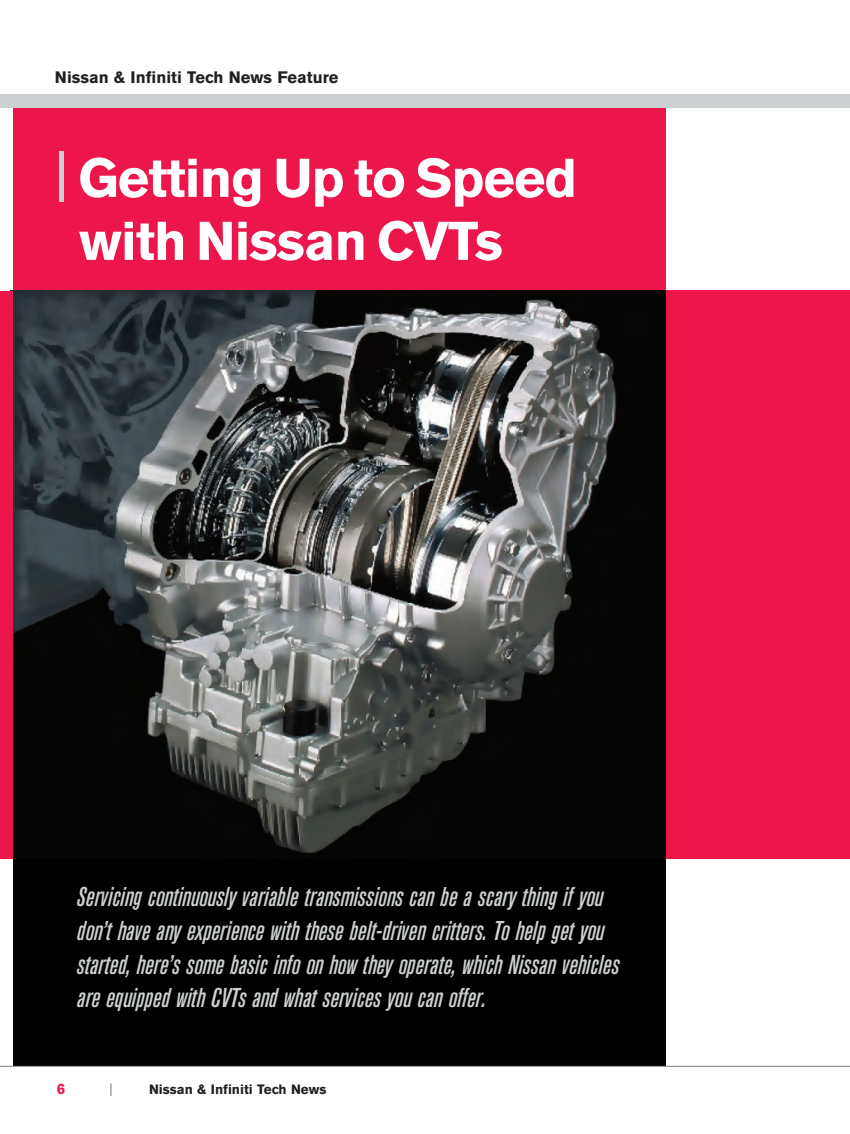
<style>
.page{position:relative;width:850px;height:1134px;background:#fff}
.page>*{position:absolute;margin:0;border:0;box-sizing:border-box;transform-origin:0 0}
.t1{font:700 54px/63px "Nissan AG";letter-spacing:-.015em;color:#fff}
.t2{font:italic 500 condensed 27px/33.6px "Nissan AG";color:#cdd0d0}
.t3{font:700 16.5px "Nissan AG";color:#231f20}
.t4{font:700 15px "Nissan AG";color:#ed164b}
.t5{font:700 13.5px "Nissan AG";color:#231f20}
.t6{font:13.5px "Nissan AG";color:#80838a}
.s1{font-weight:400;font-size:54.45px;color:#cdd0d0}
</style>
<div class="page">
<div style="left:13px;top:107px;width:652px;height:188px;background:#ed164b"></div>
<div style="left:13px;top:857px;width:652px;height:209px;background:#000"></div>
<img style="left:13px;top:291px;width:652px;height:566px">
<div style="left:0;top:94px;width:849px;height:13px;background:#cdd0d0"></div>
<hr style="left:0;top:1066px;width:849px;height:1px;background:#80838a">
<div style="left:0;top:291px;width:13px;height:568px;background:#ed164b"></div>
<div style="left:665px;top:291px;width:184px;height:568px;background:#ed164b"></div>
<p class="t3" style="left:55px;top:67px;width:285px">Nissan &amp; Infiniti Tech News Feature</p>
<h1 class="t1" style="left:79px;top:147px;width:499px;text-indent:-24px"><span class="s1">|</span> Getting Up to Speed with Nissan CVTs</h1>
<p class="t2" style="left:77px;top:880px;width:543px">Servicing continuously variable transmissions can be a scary thing if you don’t have any experience with these belt-driven critters. To help get you started, here’s some basic info on how they operate, which Nissan vehicles are equipped with CVTs and what services you can offer.</p>
<p class="t4" style="left:57px;top:1080px;width:10px">6</p>
<p class="t6" style="left:109px;top:1081px;width:5px">|</p>
<p class="t5" style="left:149px;top:1081px;width:179px">Nissan &amp; Infiniti Tech News</p>
</div>
